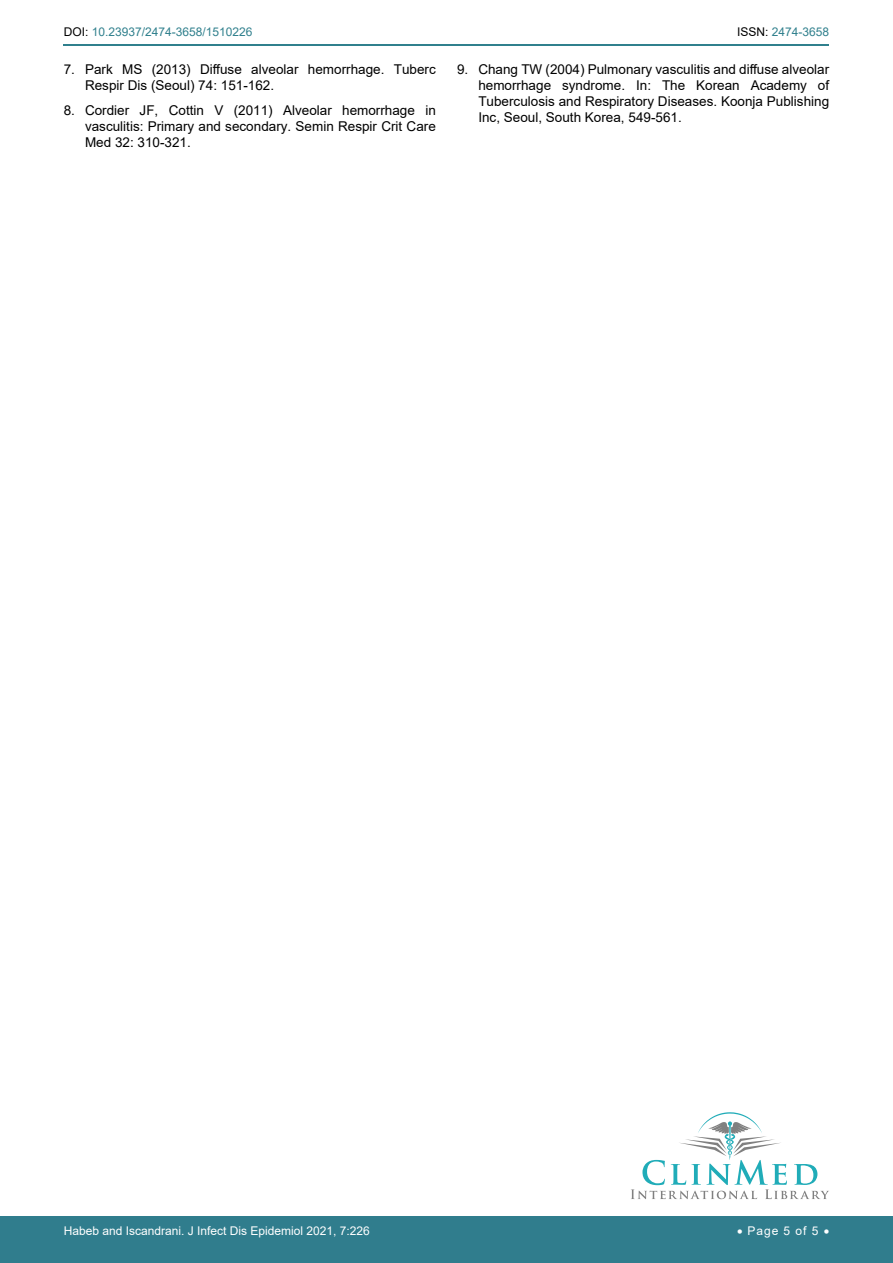
<style>
.page{position:relative;width:893px;height:1263px;background:#fff}
.page>*{position:absolute;margin:0;border:0;box-sizing:border-box;transform-origin:0 0}
.t1{font:13.5px/16.2px "Arial";color:#000;text-align:justify}
.t2{font:12px "Arial";color:#fff}
.t3{font:12px "Arial";color:#30808d}
.s1{color:#000}
</style>
<div class="page">
<hr style="left:64px;top:45px;width:765px;height:1px;background:#30808d">
<div style="left:0;top:1217px;width:893px;height:46px;background:#307d8d"></div>
<svg style="left:631px;top:1112px;width:198px;height:87px"></svg>
<p class="t3" style="left:64px;top:24px;width:190px"><span class="s1">DOI:</span> 10.23937/2474-3658/1510226</p>
<p class="t3" style="left:737px;top:24px;width:94px"><span class="s1">ISSN:</span> 2474-3658</p>
<p class="t1" style="left:85px;top:61px;width:352px;text-indent:-21px">7. Park MS (2013) Diffuse alveolar hemorrhage. Tuberc<br>Respir Dis (Seoul) 74: 151-162.</p>
<p class="t1" style="left:85px;top:102px;width:352px;text-indent:-21px">8. Cordier JF, Cottin V (2011) Alveolar hemorrhage in vasculitis: Primary and secondary. Semin Respir Crit Care Med 32: 310-321.</p>
<p class="t1" style="left:478px;top:61px;width:352px;text-indent:-21px">9. Chang TW (2004) Pulmonary vasculitis and diffuse alveolar hemorrhage syndrome. In: The Korean Academy of Tuberculosis and Respiratory Diseases. Koonja Publishing Inc, Seoul, South Korea, 549-561.</p>
<p class="t2" style="left:64px;top:1223px;width:308px">Habeb and Iscandrani. J Infect Dis Epidemiol 2021, 7:226</p>
<p class="t2" style="left:737px;top:1223px;width:94px">• Page 5 of 5 •</p>
</div>
